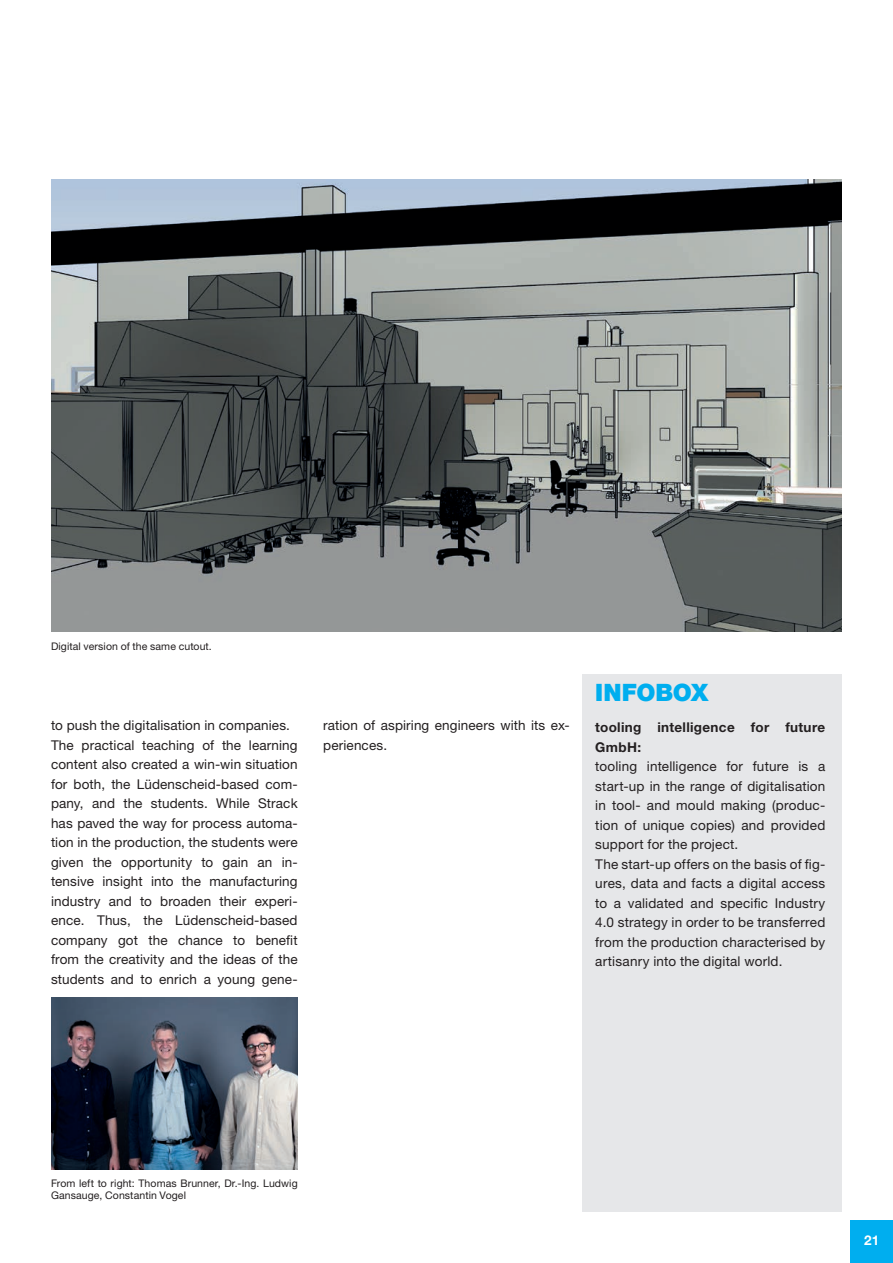
<style>
.page{position:relative;width:893px;height:1263px;background:#fff}
.page>*{position:absolute;margin:0;border:0;box-sizing:border-box;transform-origin:0 0}
.t1{font:900 24px "Helvetica Neue LT Std";letter-spacing:-.01em;color:#00aeef}
.t2{font:13.5px/19.5px "Helvetica Neue LT Std";letter-spacing:.01em;color:#231f20;text-align:justify}
.t3{font:700 13.5px/19.5px "Helvetica Neue LT Std";letter-spacing:.025em;color:#231f20}
.t4{font:700 13.5px "Helvetica Neue LT Std";color:#fff}
.t5{font:10.5px/12px "Helvetica Neue LT Std";letter-spacing:.01em;color:#231f20}
</style>
<div class="page">
<div style="left:850px;top:1220px;width:43px;height:43px;background:#00aeef"></div>
<img style="left:51px;top:179px;width:791px;height:452px">
<img style="left:51px;top:998px;width:247px;height:171px">
<div style="left:583px;top:674px;width:259px;height:538px;background:#e6e7e9"></div>
<p class="t5" style="left:51px;top:640px;width:162px">Digital version of the same cutout.</p>
<p class="t2" style="left:51px;top:716px;width:240px">to push the digitalisation in companies.</p>
<p class="t2" style="left:51px;top:735px;width:248px">The practical teaching of the learning content also created a win-win situation for both, the Lüdenscheid-based com&shy;pany, and the students. While Strack has paved the way for process automa&shy;tion in the production, the students were given the opportunity to gain an in&shy;tensive insight into the manufacturing industry and to broaden their experi&shy;ence. Thus, the Lüdenscheid-based company got the chance to benefit from the creativity and the ideas of the students and to enrich a young gene-</p>
<p class="t2" style="left:323px;top:716px;width:248px">ration of aspiring engineers with its ex&shy;periences.</p>
<p class="t1" style="left:595px;top:678px;width:115px">INFOBOX</p>
<p class="t3" style="left:595px;top:717px;width:232px">tooling intelligence for future<br>GmbH:</p>
<p class="t2" style="left:595px;top:756px;width:232px">tooling intelligence for future is a start-up in the range of digitalisation in tool- and mould making (produc&shy;tion of unique copies) and provided support for the project.</p>
<p class="t2" style="left:595px;top:854px;width:232px">The start-up offers on the basis of fig&shy;ures, data and facts a digital access to a validated and specific Industry 4.0 strategy in order to be transferred from the production characterised by artisanry into the digital world.</p>
<p class="t5" style="left:51px;top:1177px;width:248px">From left to right: Thomas Brunner, Dr.-Ing. Ludwig<br>Gansauge, Constantin Vogel</p>
<p class="t4" style="left:864px;top:1231px;width:17px">21</p>
</div>
